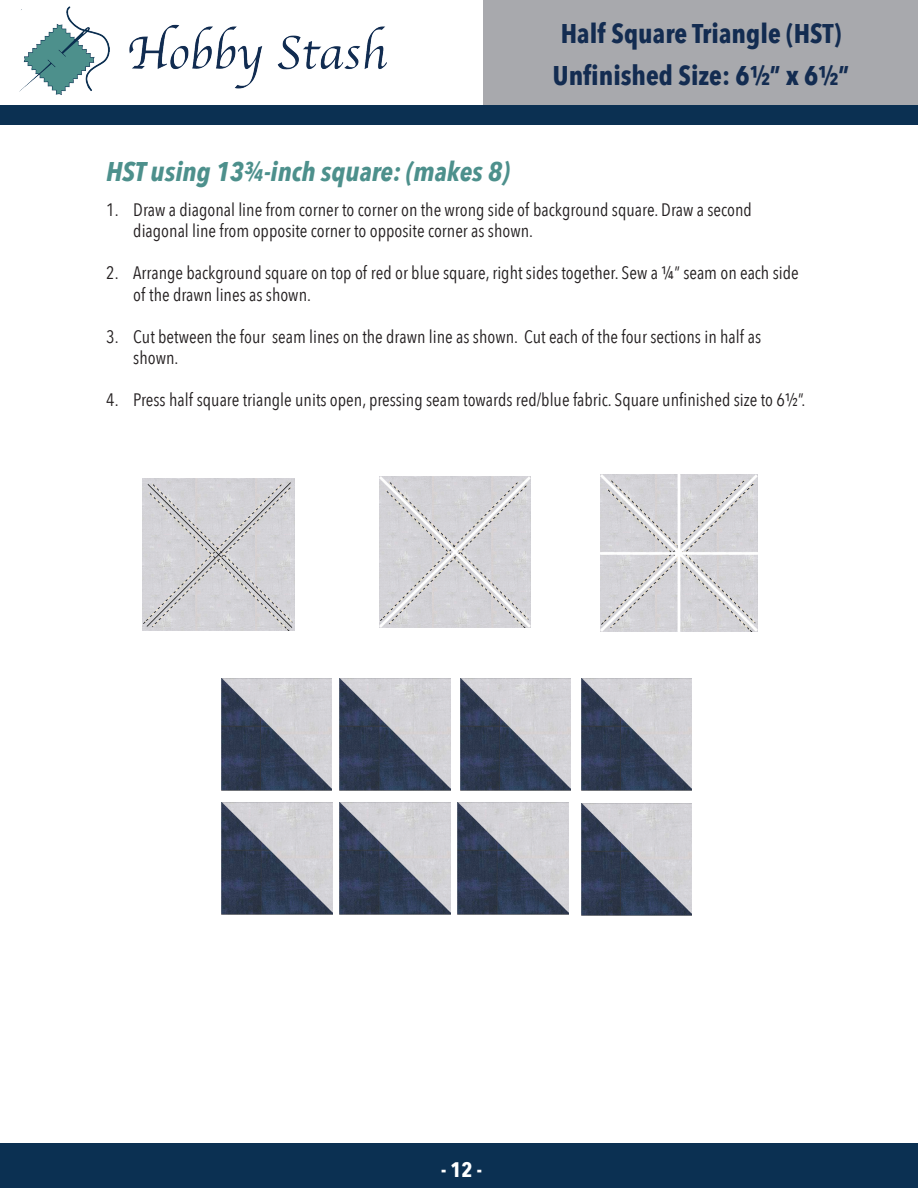
<style>
.page{position:relative;width:918px;height:1188px;background:#fff}
.page>*{position:absolute;margin:0;border:0;box-sizing:border-box;transform-origin:0 0}
.t1{font:700 27px/42px "Avenir Next Condensed";color:#132c51}
.t2{font:italic 700 27px "Avenir Next Condensed";color:#4d908c}
.t3{font:700 21px "Avenir Next Condensed";color:#fff}
.t4{font:18px/21.6px "Avenir Next Condensed";color:#231f20}
</style>
<div class="page">
<div style="left:0;top:1144px;width:918px;height:44px;background:#0b3052"></div>
<div style="left:0;top:105px;width:918px;height:19px;background:#0b3052"></div>
<img style="left:19px;top:6px;width:368px;height:89px">
<div style="left:483px;top:0;width:435px;height:105px;background:#a8a9ad"></div>
<img style="left:143px;top:479px;width:151px;height:151px">
<img style="left:380px;top:476px;width:151px;height:152px">
<img style="left:600px;top:475px;width:157px;height:157px">
<img style="left:221px;top:679px;width:111px;height:112px">
<img style="left:340px;top:679px;width:110px;height:112px">
<img style="left:460px;top:679px;width:111px;height:112px">
<img style="left:581px;top:679px;width:111px;height:112px">
<img style="left:222px;top:802px;width:110px;height:112px">
<img style="left:340px;top:802px;width:110px;height:112px">
<img style="left:458px;top:802px;width:110px;height:112px">
<img style="left:581px;top:804px;width:111px;height:112px">
<h1 class="t1" style="left:553px;top:12px;width:298px">Half Square Triangle (HST)<br>Unfinished Size: 6½” x 6½”</h1>
<h1 class="t2" style="left:106px;top:155px;width:405px">HST using 13¾-inch square: (makes 8)</h1>
<p class="t4" style="left:133px;top:198px;width:620px;text-indent:-27px">1. Draw a diagonal line from corner to corner on the wrong side of background square. Draw a second diagonal line from opposite corner to opposite corner as shown.</p>
<p class="t4" style="left:133px;top:261px;width:667px;text-indent:-27px">2. Arrange background square on top of red or blue square, right sides together. Sew a ¼” seam on each side of the drawn lines as shown.</p>
<p class="t4" style="left:133px;top:325px;width:629px;text-indent:-27px">3. Cut between the four seam lines on the drawn line as shown. Cut each of the four sections in half as shown.</p>
<p class="t4" style="left:106px;top:388px;width:701px">4. Press half square triangle units open, pressing seam towards red/blue fabric. Square unfinished size to 6½”.</p>
<p class="t3" style="left:441px;top:1156px;width:42px">- 12 -</p>
</div>
